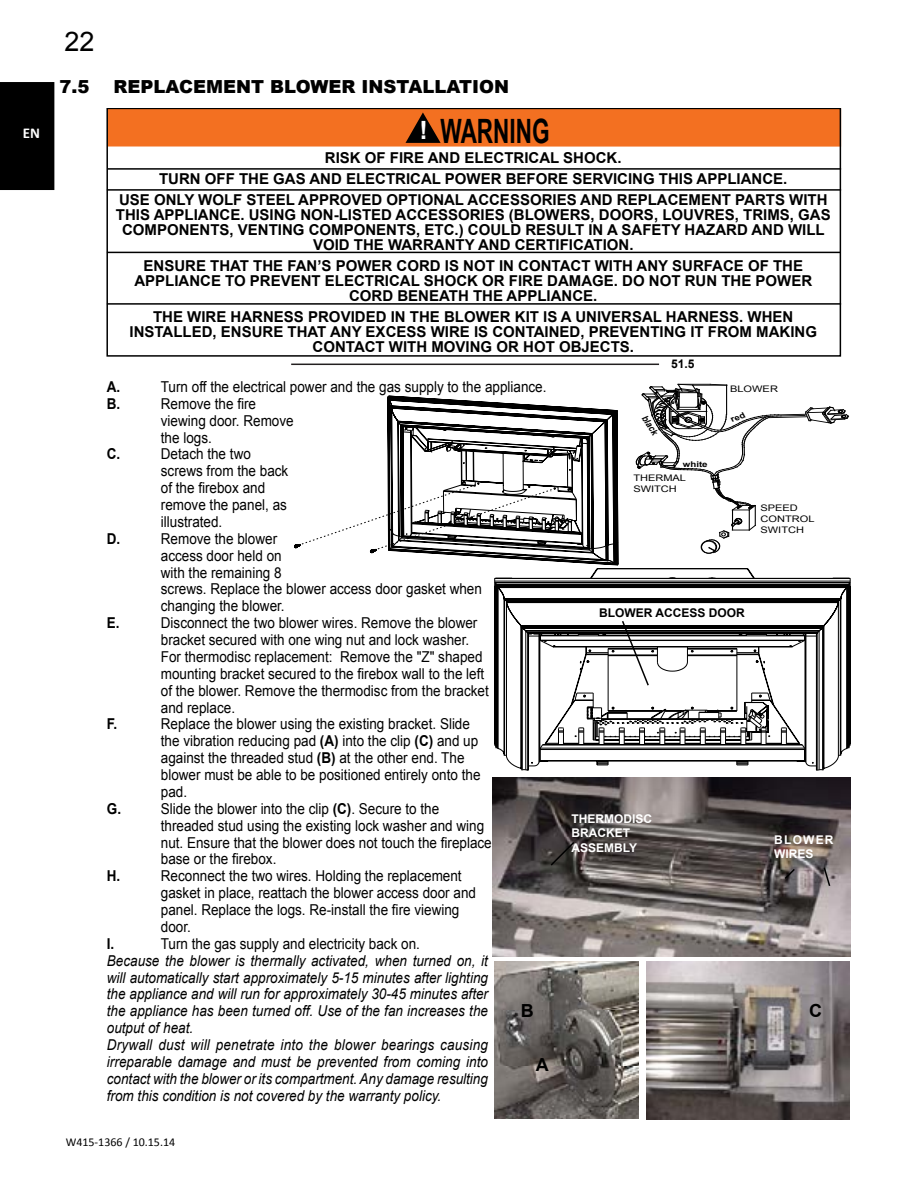
<style>
.page{position:relative;width:918px;height:1188px;background:#fff}
.page>*{position:absolute;margin:0;border:0;box-sizing:border-box;transform-origin:0 0}
.t1{font:700 33.6px "Arial Narrow";color:#000;scale:.82 1}
.t2{font:27px "Arial";color:#000}
.t3{font:900 18px "Arial";color:#000}
.t4{font:700 18px "Arial";color:#000}
.t5{font:15px/16.8px "Arial";color:#000;scale:.9 1}
.t6{font:700 15px/15px "Arial";color:#000;text-align:center}
.t7{font:italic 15px/16.8px "Arial";color:#000;scale:.9 1}
.t8{font:700 15px "Arial";color:#000;scale:.9 1}
.t9{font:700 15px "Calibri";color:#fff}
.t10{font:700 12px/14.4px "Arial";color:#fff}
.t11{font:12px "Calibri";color:#000}
.t12{font:700 12px "Arial";color:#000}
.t13{font:700 12px/14.4px "Arial";letter-spacing:.1em;color:#fff}
.t14{font:700 12px "Arial";color:#010101}
.t15{font:italic 700 9.15px "Arial";color:#000;scale:.91 1}
.t16{font:9px/10.8px "Arial";color:#000;scale:1.22 1}
.t17{font:700 7.95px "Arial";color:#000;scale:1.22 1}
.s1{font-family:"Arial";font-size:25.2px;color:#fff}
.s2{font-weight:700}
</style>
<div class="page">
<div style="left:0;top:82px;width:54px;height:108px;background:#000"></div>
<div style="left:701px;top:541px;width:16px;height:13px;border:1px solid #000;border-radius:50%"></div>
<div style="left:107px;top:108px;width:734px;height:39px;background:#f37021"></div>
<svg style="left:406px;top:112px;width:35px;height:31px"></svg>
<div style="left:106px;top:108px;width:735px;height:249px;border:2px solid #000"></div>
<hr style="left:108px;top:168px;width:733px;height:2px;background:#000">
<hr style="left:107px;top:189px;width:734px;height:2px;background:#000">
<hr style="left:107px;top:252px;width:733px;height:1px;background:#000">
<hr style="left:107px;top:303px;width:734px;height:2px;background:#000">
<hr style="left:291px;top:364px;width:368px;height:1px;background:#231f20">
<svg style="left:294px;top:396px;width:325px;height:169px"></svg>
<svg style="left:495px;top:568px;width:252px;height:202px"></svg>
<svg style="left:747px;top:568px;width:103px;height:202px"></svg>
<svg style="left:621px;top:619px;width:29px;height:68px"></svg>
<img style="left:493px;top:777px;width:357px;height:180px">
<svg style="left:783px;top:867px;width:13px;height:14px"></svg>
<svg style="left:822px;top:866px;width:9px;height:22px"></svg>
<svg style="left:549px;top:840px;width:27px;height:27px"></svg>
<img style="left:495px;top:962px;width:144px;height:157px">
<img style="left:646px;top:962px;width:203px;height:157px">
<svg style="left:636px;top:384px;width:213px;height:169px"></svg>
<p class="t9" style="left:23px;top:123px;width:19px">EN</p>
<h2 class="t2" style="left:64px;top:24px;width:32px">22</h2>
<p class="t3" style="left:60px;top:74px;width:48px">7.5 RE</p>
<p class="t3" style="left:141px;top:74px;width:28px">PLACEMEN</p>
<p class="t3" style="left:251px;top:74px;width:123px">T BLOWER INS</p>
<p class="t3" style="left:397px;top:74px;width:26px">TALLA</p>
<p class="t3" style="left:459px;top:74px;width:26px">TION</p>
<h1 class="t1" style="left:420px;top:105px;width:160px"><span class="s1">!</span> WARNING</h1>
<p class="t6" style="left:119px;top:148px;width:710px;line-height:21px">RISK OF FIRE AND ELECTRICAL SHOCK.<br>TURN OFF THE GAS AND ELECTRICAL POWER BEFORE SERVICING THIS APPLIANCE.<br>USE ONLY WOLF STEEL APPROVED OPTIONAL ACCESSORIES AND REPLACEMENT PARTS WITH</p>
<p class="t6" style="left:116px;top:208px;width:716px">THIS APPLIANCE. USING NON-LISTED ACCESSORIES (BLOWERS, DOORS, LOUVRES, TRIMS, GAS<br>COMPONENTS, VENTING COMPONENTS, ETC.) COULD RESULT IN A SAFETY HAZARD AND WILL<br>VOID THE WARRANTY AND CERTIFICATION.</p>
<p class="t6" style="left:134px;top:259px;width:679px">ENSURE THAT THE FAN’S POWER CORD IS NOT IN CONTACT WITH ANY SURFACE OF THE<br>APPLIANCE TO PREVENT ELECTRICAL SHOCK OR FIRE DAMAGE. DO NOT RUN THE POWER<br>CORD BENEATH THE APPLIANCE.</p>
<p class="t6" style="left:130px;top:310px;width:689px">THE WIRE HARNESS PROVIDED IN THE BLOWER KIT IS A UNIVERSAL HARNESS. WHEN<br>INSTALLED, ENSURE THAT ANY EXCESS WIRE IS CONTAINED, PREVENTING IT FROM MAKING<br>CONTACT WITH MOVING OR HOT OBJECTS.</p>
<p class="t14" style="left:671px;top:356px;width:25px">51.5</p>
<p class="t8" style="left:107px;top:377px;width:16px">A.</p>
<p class="t5" style="left:161px;top:378px;width:430px">Turn off the electrical power and the gas supply to the appliance.</p>
<p class="t8" style="left:107px;top:394px;width:16px">B.</p>
<p class="t5" style="left:161px;top:395px;width:149px">Remove the fire viewing door. Remove the logs.</p>
<p class="t8" style="left:107px;top:444px;width:16px">C.</p>
<p class="t5" style="left:161px;top:446px;width:143px">Detach the two screws from the back of the firebox and remove the panel, as illustrated.</p>
<p class="t8" style="left:107px;top:529px;width:16px">D.</p>
<p class="t5" style="left:161px;top:530px;width:358px">Remove the blower<br>access door held on<br>with the remaining 8<br>screws. Replace the blower access door gasket when changing the blower.</p>
<p class="t8" style="left:107px;top:613px;width:16px">E.</p>
<p class="t5" style="left:161px;top:615px;width:366px">Disconnect the two blower wires. Remove the blower bracket secured with one wing nut and lock washer.<br>For thermodisc replacement: Remove the "Z" shaped mounting bracket secured to the firebox wall to the left of the blower. Remove the thermodisc from the bracket and replace.</p>
<p class="t8" style="left:107px;top:714px;width:13px">F.</p>
<p class="t5" style="left:161px;top:716px;width:357px">Replace the blower using the existing bracket. Slide the vibration reducing pad <span class="s2">(A)</span> into the clip <span class="s2">(C)</span> and up against the threaded stud <span class="s2">(B)</span> at the other end. The blower must be able to be positioned entirely onto the pad.</p>
<p class="t8" style="left:107px;top:799px;width:17px">G.</p>
<p class="t5" style="left:161px;top:800px;width:369px">Slide the blower into the clip <span class="s2">(C)</span>. Secure to the threaded stud using the existing lock washer and wing nut. Ensure that the blower does not touch the fireplace base or the firebox.</p>
<p class="t8" style="left:107px;top:866px;width:16px">H.</p>
<p class="t5" style="left:161px;top:868px;width:352px">Reconnect the two wires. Holding the replacement gasket in place, reattach the blower access door and panel. Replace the logs. Re-install the fire viewing door.</p>
<p class="t8" style="left:107px;top:934px;width:10px">I.</p>
<p class="t5" style="left:161px;top:935px;width:289px">Turn the gas supply and electricity back on.</p>
<p class="t7" style="left:107px;top:952px;width:425px">Because the blower is thermally activated, when turned on, it will automatically start approximately 5-15 minutes after lighting the appliance and will run for approximately 30-45 minutes after the appliance has been turned off. Use of the fan increases the output of heat.<br>Drywall dust will penetrate into the blower bearings causing irreparable damage and must be prevented from coming into contact with the blower or its compartment. Any damage resulting from this condition is not covered by the warranty policy.</p>
<p class="t16" style="left:730px;top:383px;width:41px">BLOWER</p>
<p class="t15" style="left:649px;top:413px;width:25px;rotate:57deg">black</p>
<p class="t17" style="left:683px;top:459px;width:22px">WHITE</p>
<p class="t16" style="left:633px;top:472px;width:45px">THERMAL<br>SWITCH</p>
<p class="t16" style="left:761px;top:503px;width:46px">SPEED<br>CONTROL<br>SWITCH</p>
<p class="t12" style="left:599px;top:605px;width:147px">BLOWER ACC ESS DOOR</p>
<p class="t10" style="left:572px;top:812px;width:80px">THERMODISC<br>BRACKET<br>ASSEMBLY</p>
<p class="t13" style="left:774px;top:833px;width:61px">BLOWER<br>WIRES</p>
<p class="t4" style="left:521px;top:999px;width:14px">B</p>
<p class="t4" style="left:809px;top:999px;width:14px">C</p>
<p class="t4" style="left:536px;top:1053px;width:14px">A</p>
<p class="t11" style="left:66px;top:1134px;width:111px">W415-1366 / 10.15.14</p>
</div>
